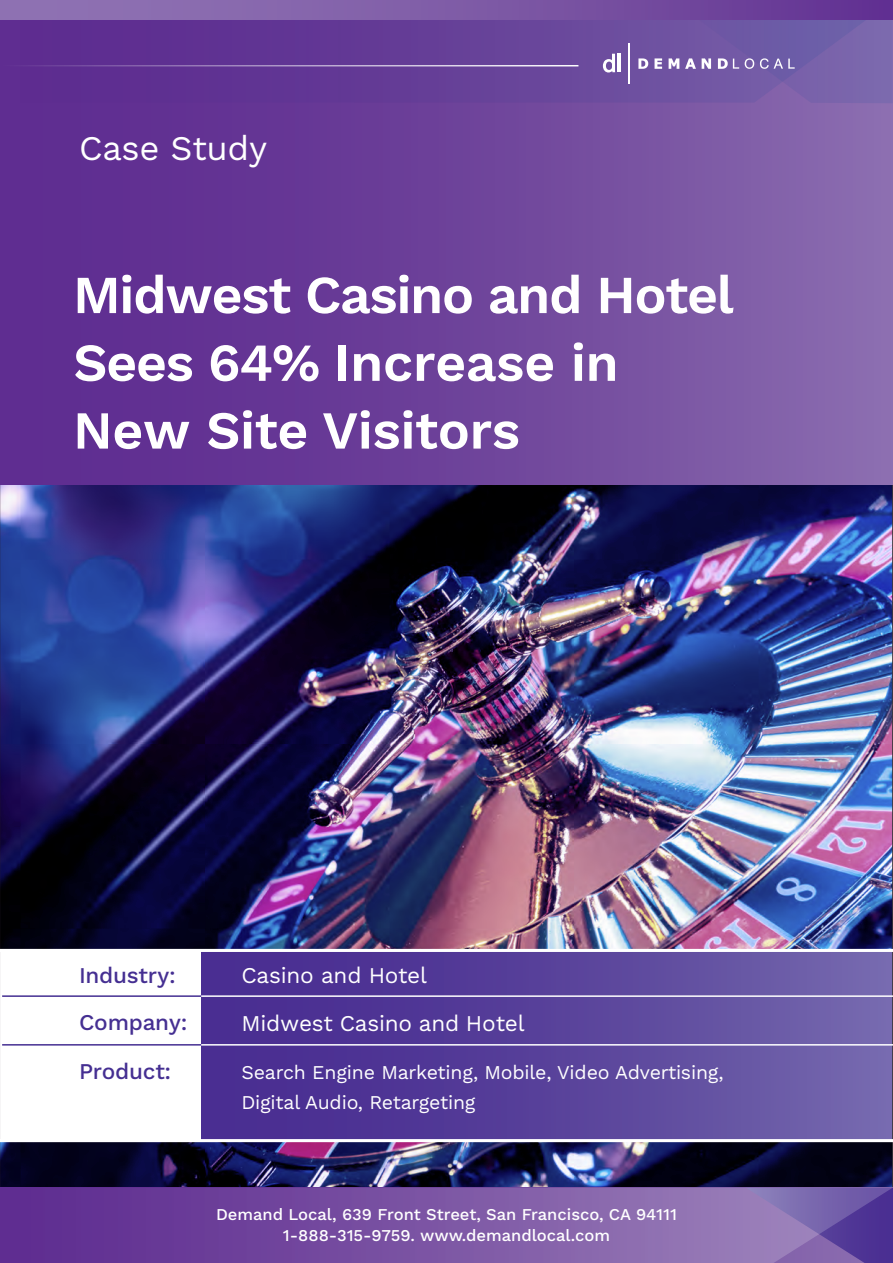
<style>
.page{position:relative;width:893px;height:1263px;background:#fff}
.page>*{position:absolute;margin:0;border:0;box-sizing:border-box;transform-origin:0 0}
.t1{font:600 53.4px/67.8px "Work Sans";letter-spacing:-.025em;color:#fff}
.t2{font:34.5px "Work Sans";letter-spacing:-.01em;color:#fff}
.t3{font:22.5px "Work Sans";letter-spacing:-.01em;color:#fff}
.t4{font:500 22.5px "Work Sans";letter-spacing:-.01em;color:#452f92}
.t5{font:19.5px/30px "Work Sans";letter-spacing:-.01em;color:#fff}
.t6{font:500 16.5px/21px "Work Sans";color:#fff;text-align:center}
</style>
<div class="page">
<img style="left:2px;top:484px;width:889px;height:704px">
<img style="left:2px;top:911px;width:889px;height:247px">
<div style="left:0;top:1px;width:893px;height:483px;background:linear-gradient(to right,#58248c,#8868ac)"></div>
<svg style="left:2px;top:949px;width:891px;height:193px"></svg>
<svg style="left:2px;top:1188px;width:891px;height:75px;background:#7852a3"></svg>
<svg style="left:2px;top:19px;width:667px;height:84px;background:#643b96"></svg>
<svg style="left:0;top:0;width:669px;height:19px;background:#8361a9"></svg>
<svg style="left:603px;top:54px;width:12px;height:19px"></svg>
<hr style="left:618px;top:54px;width:3px;height:18px;background:#fff">
<hr style="left:629px;top:43px;width:1px;height:41px;background:#fff">
<svg style="left:638px;top:58px;width:10px;height:11px"></svg>
<svg style="left:654px;top:58px;width:8px;height:11px"></svg>
<svg style="left:669px;top:0;width:224px;height:103px;background:#745aa6"></svg>
<hr style="left:0;top:65px;width:578px;height:1px;background:#fff">
<h2 class="t2" style="left:79px;top:128px;width:190px">Case Study</h2>
<h1 class="t1" style="left:73px;top:264px;width:662px">Midwest Casino and Hotel<br>Sees 64% Increase in<br>New Site Visitors</h1>
<h3 class="t4" style="left:79px;top:962px;width:98px">Industry:</h3>
<h3 class="t3" style="left:241px;top:962px;width:187px">Casino and Hotel</h3>
<h3 class="t4" style="left:79px;top:1009px;width:110px">Company:</h3>
<h3 class="t3" style="left:241px;top:1010px;width:285px">Midwest Casino and Hotel</h3>
<h3 class="t4" style="left:79px;top:1058px;width:94px">Product:</h3>
<p class="t5" style="left:241px;top:1058px;width:484px">Search Engine Marketing, Mobile, Video Advertising,<br>Digital Audio, Retargeting</p>
<p class="t6" style="left:216px;top:1204px;width:462px">Demand Local, 639 Front Street, San Francisco, CA 94111<br>1-888-315-9759. www.demandlocal.com</p>
</div>
